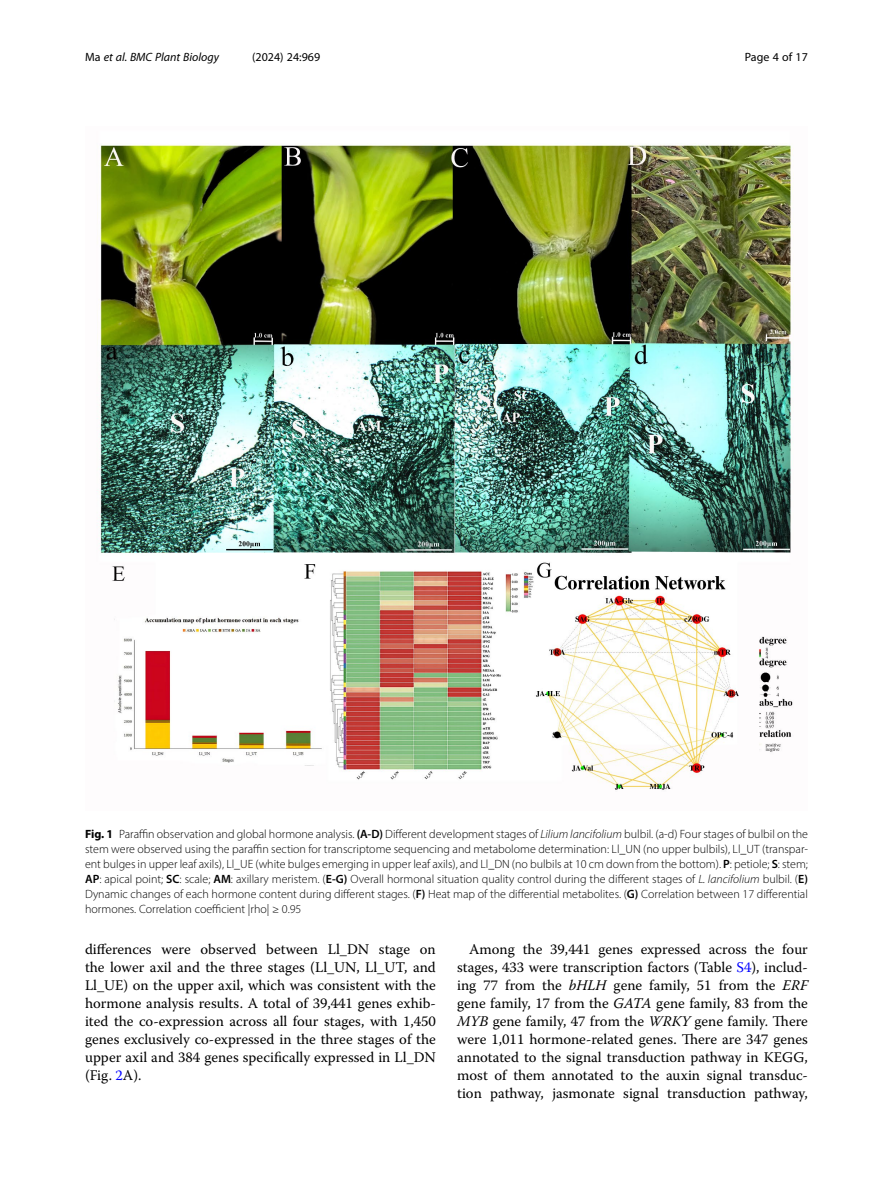
<style>
.page{position:relative;width:893px;height:1191px;background:#fff}
.page>*{position:absolute;margin:0;border:0;box-sizing:border-box;transform-origin:0 0}
.Body_Text_Indent{font:14.7px/18px "Warnock Pro";color:#000;text-align:justify}
.Figure_Caption{font:300 12px/15px "Myriad Pro";color:#000;text-align:justify}
.t1{font:italic 12px "Myriad Pro";color:#000}
.t2{font:12px "Myriad Pro";color:#000}
.s1{font-style:normal}
.s2{font-weight:700}
.s3{font-weight:600}
.s4{font-style:italic}
.s5{color:#00f}
</style>
<div class="page">
<img style="left:97px;top:145px;width:697px;height:645px">
<p class="t1" style="left:85px;top:50px;width:136px"><span class="s1">Ma</span> et al. BMC Plant Biology</p>
<p class="t2" style="left:252px;top:50px;width:70px">(2024) 24:969</p>
<p class="t2" style="left:745px;top:50px;width:65px">Page 4 of 17</p>
<p class="Figure_Caption" style="left:85px;top:826px;width:724px"><span class="s2">Fig. 1</span> Paraffin observation and global hormone analysis. <span class="s3">(A-D)</span> Different development stages of <span class="s4">Lilium lancifolium</span> bulbil. (a-d) Four stages of bulbil on the stem were observed using the paraffin section for transcriptome sequencing and metabolome determination: Ll_UN (no upper bulbils), Ll_UT (transpar&shy;ent bulges in upper leaf axils), Ll_UE (white bulges emerging in upper leaf axils), and Ll_DN (no bulbils at 10 cm down from the bottom). <span class="s3">P</span>: petiole; <span class="s3">S</span>: stem; <span class="s3">AP</span>: apical point; <span class="s3">SC</span>: scale; <span class="s3">AM</span>: axillary meristem. (<span class="s3">E-G)</span> Overall hormonal situation quality control during the different stages of <span class="s4">L. lancifolium</span> bulbil. (<span class="s3">E)<br></span>Dynamic changes of each hormone content during different stages. (<span class="s3">F)</span> Heat map of the differential metabolites. (<span class="s3">G)</span> Correlation between 17 differential hormones. Correlation coefficient |rho| ≥ 0.95</p>
<p class="Body_Text_Indent" style="left:85px;top:940px;width:352px">differences were observed between Ll_DN stage on the lower axil and the three stages (Ll_UN, Ll_UT, and Ll_UE) on the upper axil, which was consistent with the hormone analysis results. A total of 39,441 genes exhib&shy;ited the co-expression across all four stages, with 1,450 genes exclusively co-expressed in the three stages of the upper axil and 384 genes specifically expressed in Ll_DN (Fig. <span class="s5">2</span>A).</p>
<p class="Body_Text_Indent" style="left:457px;top:940px;width:352px;text-indent:12px">Among the 39,441 genes expressed across the four stages, 433 were transcription factors (Table <span class="s5">S4</span>), includ&shy;ing 77 from the <span class="s4">bHLH</span> gene family, 51 from the <span class="s4">ERF </span>gene family, 17 from the <span class="s4">GATA</span> gene family, 83 from the <span class="s4">MYB</span> gene family, 47 from the <span class="s4">WRKY</span> gene family. There were 1,011 hormone-related genes. There are 347 genes annotated to the signal transduction pathway in KEGG, most of them annotated to the auxin signal transduc&shy;tion pathway, jasmonate signal transduction pathway,</p>
</div>
